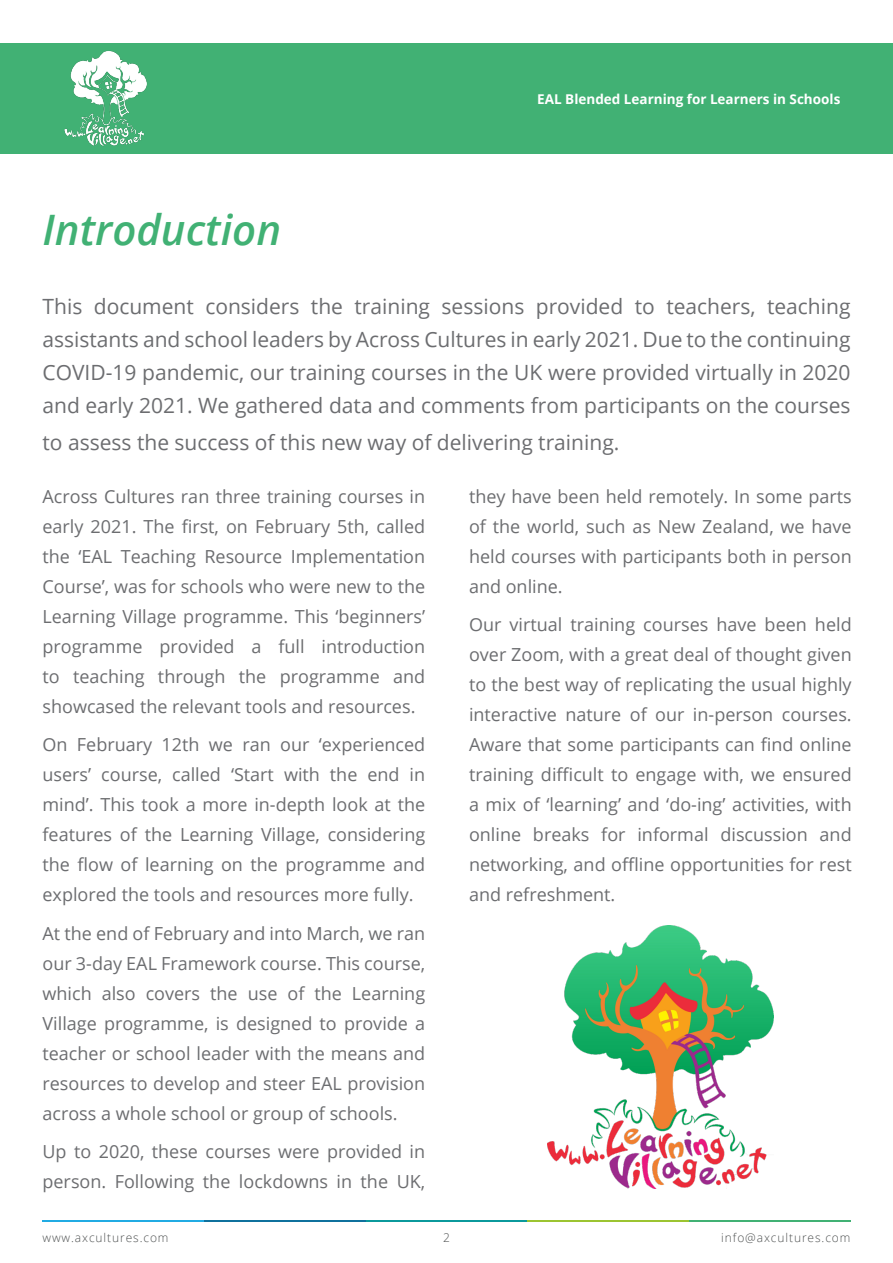
<style>
.page{position:relative;width:893px;height:1263px;background:#fff}
.page>*{position:absolute;margin:0;border:0;box-sizing:border-box;transform-origin:0 0}
.Open_Sans_Semibold_I{font:italic 600 42px "Open Sans";color:#41b174}
.Introduction{font:21px/33px "Open Sans";color:#6c6d70;text-align:justify}
.Introduction-2{font:18px/30px "Open Sans";color:#6c6d70;text-align:justify}
.t1{font:700 13.5px "Open Sans";color:#fff}
.t2{font:300 12px "Open Sans";letter-spacing:.075em;color:#4f5252}
</style>
<div class="page">
<div style="left:0;top:43px;width:893px;height:111px;background:#41b174"></div>
<hr style="left:42px;top:1220px;width:162px;height:2px;background:#21abe3">
<hr style="left:366px;top:1220px;width:161px;height:2px;background:#0b999c">
<hr style="left:204px;top:1220px;width:162px;height:2px;background:#0f719d">
<hr style="left:527px;top:1220px;width:162px;height:2px;background:#9cc431">
<hr style="left:689px;top:1220px;width:161px;height:2px;background:#41b174">
<img style="left:64px;top:51px;width:83px;height:95px">
<img style="left:547px;top:925px;width:227px;height:263px">
<p class="Open_Sans_Semibold_I" style="left:43px;top:201px;width:240px">Introduction</p>
<p class="t1" style="left:537px;top:89px;width:305px">EAL Blended Learning for Learners in Schools</p>
<p class="Introduction" style="left:43px;top:289px;width:810px">This document considers the training sessions provided to teachers, teaching assistants and school leaders by Across Cultures in early 2021. Due to the continuing COVID-19 pandemic, our training courses in the UK were provided virtually in 2020 and early 2021. We gathered data and comments from participants on the courses</p>
<p class="Introduction" style="left:43px;top:425px;width:578px">to assess the success of this new way of delivering training.</p>
<p class="Introduction-2" style="left:43px;top:481px;width:384px">Across Cultures ran three training courses in early 2021. The first, on February 5th, called the ‘EAL Teaching Resource Implementation Course’, was for schools who were new to the Learning Village programme. This ‘beginners’ programme provided a full introduction to teaching through the programme and showcased the relevant tools and resources.</p>
<p class="Introduction-2" style="left:43px;top:729px;width:384px">On February 12th we ran our ‘experienced users’ course, called ‘Start with the end in mind’. This took a more in-depth look at the features of the Learning Village, considering the flow of learning on the programme and explored the tools and resources more fully.</p>
<p class="Introduction-2" style="left:43px;top:918px;width:384px">At the end of February and into March, we ran our 3-day EAL Framework course. This course, which also covers the use of the Learning Village programme, is designed to provide a teacher or school leader with the means and resources to develop and steer EAL provision across a whole school or group of schools.</p>
<p class="Introduction-2" style="left:43px;top:1136px;width:384px">Up to 2020, these courses were provided in person. Following the lockdowns in the UK,</p>
<p class="Introduction-2" style="left:469px;top:481px;width:384px">they have been held remotely. In some parts of the world, such as New Zealand, we have held courses with participants both in person and online.</p>
<p class="Introduction-2" style="left:469px;top:609px;width:384px">Our virtual training courses have been held over Zoom, with a great deal of thought given to the best way of replicating the usual highly interactive nature of our in-person courses.<br>Aware that some participants can find online training difficult to engage with, we ensured a mix of ‘learning’ and ‘do-ing’ activities, with online breaks for informal discussion and networking, and offline opportunities for rest and refreshment.</p>
<p class="t2" style="left:42px;top:1230px;width:128px">www.axcultures.com</p>
<p class="t2" style="left:443px;top:1230px;width:8px">2</p>
<p class="t2" style="left:721px;top:1230px;width:131px">info@axcultures.com</p>
</div>
